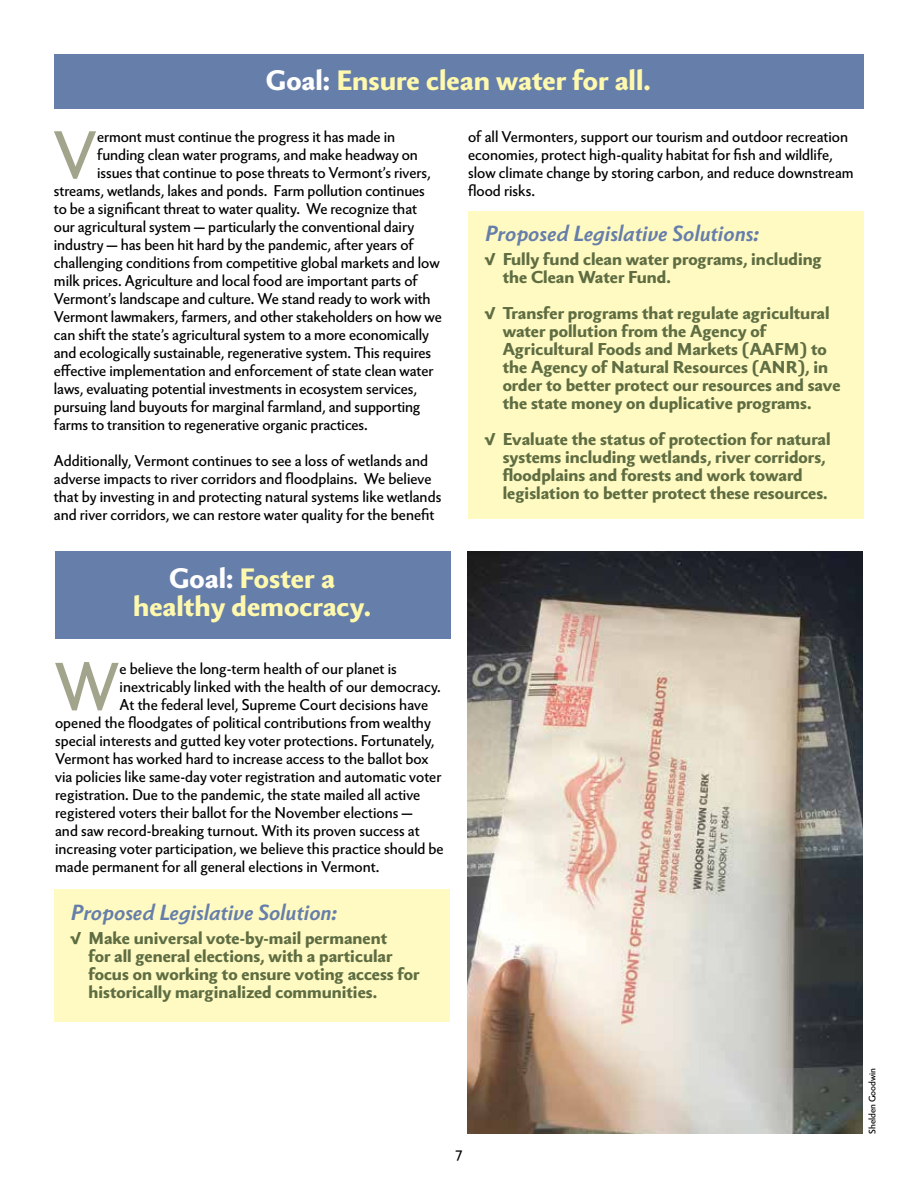
<style>
.page{position:relative;width:918px;height:1188px;background:#fff}
.page>*{position:absolute;margin:0;border:0;box-sizing:border-box;transform-origin:0 0}
.t1{font:64.65px "Berling Nova Sans Pro";color:#a2a58c}
.t2{font:800 27px/28.5px "Berling Nova Sans Pro";color:#fff9ae;text-align:center}
.t3{font:italic 700 21px "Berling Nova Sans Pro";color:#667eaa}
.t4{font:800 16.5px/18px "Berling Nova Sans Pro";color:#5f6d42}
.t5{font:15px/18px "Berling Nova Sans Pro";letter-spacing:-.005em;color:#000}
.t6{font:9px "Berling Nova Sans Pro";color:#000}
.s1{color:#fff}
</style>
<div class="page">
<div style="left:468px;top:211px;width:396px;height:307px;background:#fffac2"></div>
<div style="left:54px;top:890px;width:396px;height:132px;background:#fffac2"></div>
<div style="left:54px;top:54px;width:809px;height:55px;background:#667eaa"></div>
<div style="left:55px;top:552px;width:395px;height:87px;background:#667eaa"></div>
<img style="left:468px;top:552px;width:395px;height:582px">
<h2 class="t2" style="left:266px;top:65px;width:386px"><span class="s1">Goal:</span> Ensure clean water for all.</h2>
<h1 class="t1" style="left:53px;top:107px;width:46px">V</h1>
<p class="t5" style="left:97px;top:127px;width:300px">ermont must continue the progress it has made in</p>
<p class="t5" style="left:97px;top:145px;width:322px">funding clean water programs, and make headway on</p>
<p class="t5" style="left:97px;top:163px;width:335px">issues that continue to pose threats to Vermont’s rivers,</p>
<p class="t5" style="left:54px;top:181px;width:373px">streams, wetlands, lakes and ponds. Farm pollution continues</p>
<p class="t5" style="left:54px;top:199px;width:365px">to be a significant threat to water quality. We recognize that</p>
<p class="t5" style="left:54px;top:217px;width:362px">our agricultural system — particularly the conventional dairy</p>
<p class="t5" style="left:54px;top:235px;width:361px">industry — has been hit hard by the pandemic, after years of</p>
<p class="t5" style="left:54px;top:253px;width:387px">challenging conditions from competitive global markets and low</p>
<p class="t5" style="left:54px;top:271px;width:365px">milk prices. Agriculture and local food are important parts of</p>
<p class="t5" style="left:54px;top:289px;width:378px">Vermont’s landscape and culture. We stand ready to work with</p>
<p class="t5" style="left:54px;top:307px;width:390px">Vermont lawmakers, farmers, and other stakeholders on how we</p>
<p class="t5" style="left:54px;top:325px;width:376px">can shift the state’s agricultural system to a more economically</p>
<p class="t5" style="left:54px;top:343px;width:379px">and ecologically sustainable, regenerative system. This requires</p>
<p class="t5" style="left:54px;top:361px;width:381px">effective implementation and enforcement of state clean water</p>
<p class="t5" style="left:54px;top:379px;width:365px">laws, evaluating potential investments in ecosystem services,</p>
<p class="t5" style="left:54px;top:397px;width:368px">pursuing land buyouts for marginal farmland, and supporting</p>
<p class="t5" style="left:54px;top:415px;width:316px">farms to transition to regenerative organic practices.</p>
<p class="t5" style="left:54px;top:451px;width:389px">Additionally, Vermont continues to see a loss of wetlands and adverse impacts to river corridors and floodplains. We believe that by investing in and protecting natural systems like wetlands and river corridors, we can restore water quality for the benefit</p>
<h2 class="t2" style="left:133px;top:562px;width:239px"><span class="s1">Goal:</span> Foster a healthy democracy.</h2>
<h1 class="t1" style="left:54px;top:639px;width:67px">W</h1>
<p class="t5" style="left:120px;top:658px;width:279px">e believe the long-term health of our planet is</p>
<p class="t5" style="left:120px;top:676px;width:323px">inextricably linked with the health of our democracy.</p>
<p class="t5" style="left:120px;top:694px;width:310px">At the federal level, Supreme Court decisions have</p>
<p class="t5" style="left:55px;top:712px;width:377px">opened the floodgates of political contributions from wealthy</p>
<p class="t5" style="left:55px;top:730px;width:381px">special interests and gutted key voter protections. Fortunately,</p>
<p class="t5" style="left:55px;top:748px;width:375px">Vermont has worked hard to increase access to the ballot box</p>
<p class="t5" style="left:55px;top:766px;width:388px">via policies like same-day voter registration and automatic voter</p>
<p class="t5" style="left:55px;top:784px;width:367px">registration. Due to the pandemic, the state mailed all active</p>
<p class="t5" style="left:55px;top:802px;width:359px">registered voters their ballot for the November elections —</p>
<p class="t5" style="left:55px;top:820px;width:366px">and saw record-breaking turnout. With its proven success at</p>
<p class="t5" style="left:55px;top:838px;width:390px">increasing voter participation, we believe this practice should be</p>
<p class="t5" style="left:55px;top:856px;width:326px">made permanent for all general elections in Vermont.</p>
<h3 class="t3" style="left:70px;top:897px;width:269px">Proposed Legislative Solution:</h3>
<p class="t4" style="left:88px;top:928px;width:333px;text-indent:-18px">√ Make universal vote-by-mail permanent<br>for all general elections, with a particular focus on working to ensure voting access for historically marginalized communities.</p>
<p class="t5" style="left:468px;top:127px;width:387px">of all Vermonters, support our tourism and outdoor recreation economies, protect high-quality habitat for fish and wildlife, slow climate change by storing carbon, and reduce downstream flood risks.</p>
<h3 class="t3" style="left:485px;top:218px;width:276px">Proposed Legislative Solutions:</h3>
<p class="t4" style="left:503px;top:249px;width:321px;text-indent:-18px">√ Fully fund clean water programs, including the Clean Water Fund.</p>
<p class="t4" style="left:503px;top:303px;width:339px;text-indent:-18px">√ Transfer programs that regulate agricultural water pollution from the Agency of Agricultural Foods and Markets (AAFM) to the Agency of Natural Resources (ANR), in order to better protect our resources and save the state money on duplicative programs.</p>
<p class="t4" style="left:503px;top:429px;width:329px;text-indent:-18px">√ Evaluate the status of protection for natural systems including wetlands, river corridors, floodplains and forests and work toward legislation to better protect these resources.</p>
<p class="t5" style="left:456px;top:1142px;width:8px">7</p>
<p class="t6" style="left:866px;top:1134px;width:68px;rotate:-90deg">Shelden Goodwin</p>
</div>
